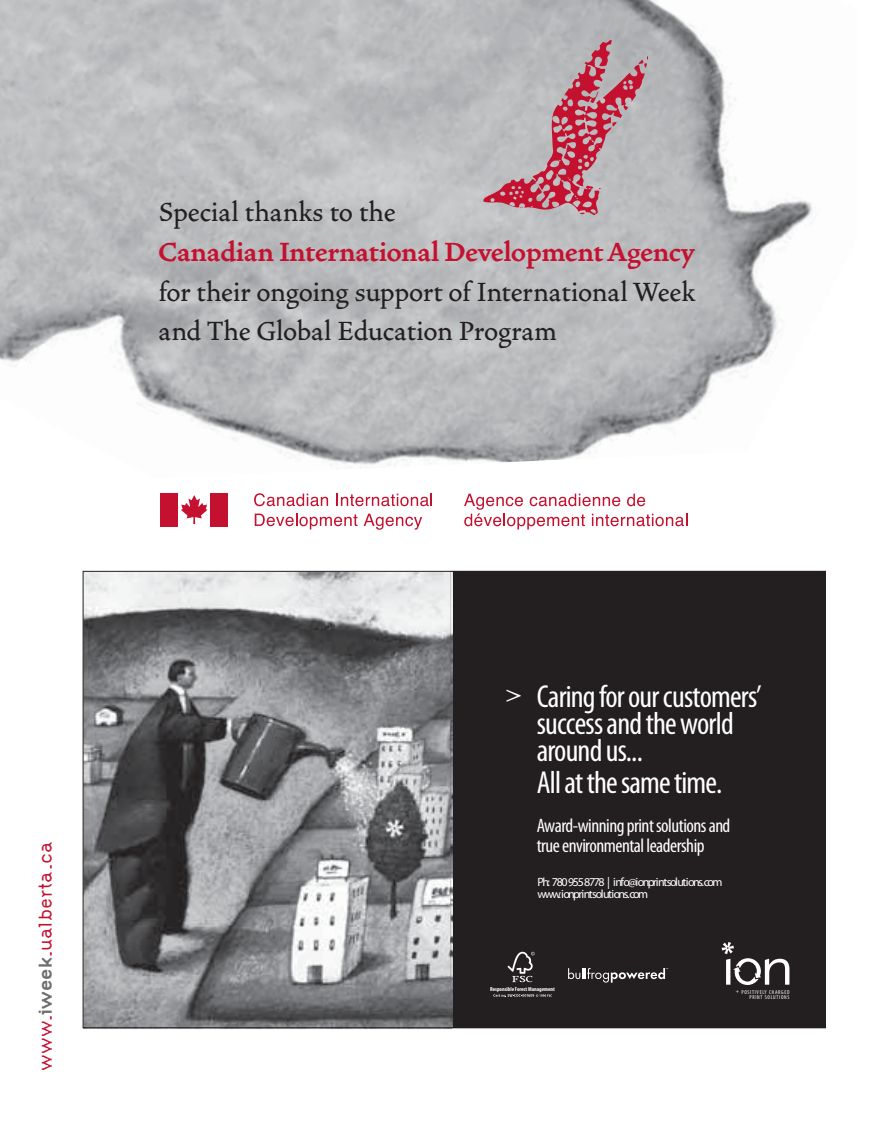
<style>
.page{position:relative;width:881px;height:1137px;background:#fff}
.page>*{position:absolute;margin:0;border:0;box-sizing:border-box;transform-origin:0 0}
.t1{font:500 33px/39.6px "Vendetta";color:#231f20}
.t2{font:700 33px "Vendetta";color:#c41130}
.t3{font:condensed 31.95px/27px "Myriad Pro";letter-spacing:-.025em;color:#fff}
.t4{font:condensed 19.5px/19.5px "Myriad Pro";letter-spacing:-.025em;color:#fff}
.t5{font:300 19.5px "Simplex";letter-spacing:-.005em;color:#c41130}
.t6{font:600 condensed 12px/12px "Myriad Pro";letter-spacing:-.115em;color:#fff}
.t7{font:condensed 5.7px/5.2px "Myriad Pro";letter-spacing:.12em;color:#fff;text-align:right}
.t8{font:700 condensed 5.7px "Myriad Pro";color:#fff}
.s1{font-weight:700;color:#6d6e70}
</style>
<div class="page">
<img style="left:0;top:0;width:812px;height:468px">
<div style="left:452px;top:573px;width:371px;height:453px;background:#231f20"></div>
<img style="left:83px;top:573px;width:369px;height:456px">
<img style="left:450px;top:573px;width:2px;height:453px">
<svg style="left:721px;top:942px;width:68px;height:43px"></svg>
<svg style="left:493px;top:951px;width:58px;height:46px"></svg>
<svg style="left:567px;top:968px;width:100px;height:14px"></svg>
<svg style="left:482px;top:39px;width:165px;height:176px"></svg>
<div style="left:161px;top:493px;width:17px;height:33px;background:#c41130"></div>
<svg style="left:181px;top:495px;width:26px;height:29px"></svg>
<div style="left:210px;top:493px;width:18px;height:33px;background:#c41130"></div>
<svg style="left:464px;top:493px;width:223px;height:36px"></svg>
<svg style="left:254px;top:493px;width:74px;height:13px"></svg>
<svg style="left:336px;top:493px;width:96px;height:13px"></svg>
<svg style="left:254px;top:513px;width:103px;height:16px"></svg>
<svg style="left:363px;top:513px;width:59px;height:17px"></svg>
<svg style="left:506px;top:688px;width:14px;height:14px"></svg>
<p class="t1" style="left:158px;top:193px;width:238px">Special thanks to the</p>
<p class="t2" style="left:158px;top:237px;width:537px">Canadian International Development Agency</p>
<p class="t1" style="left:158px;top:272px;width:537px">for their ongoing support of International Week and The Global Education Program</p>
<p class="t5" style="left:38px;top:1071px;width:231px;rotate:-90deg">www.<span class="s1">iweek</span>.ualberta.ca</p>
<p class="t3" style="left:536px;top:686px;width:226px">Caring for our customers’ success and the world around us...</p>
<p class="t3" style="left:536px;top:772px;width:187px">All at the same time.</p>
<p class="t4" style="left:536px;top:817px;width:195px">Award-winning print solutions and true environmental leadership</p>
<p class="t6" style="left:537px;top:875px;width:186px">Ph: 7809558778 | info@ionprintsolutions.com www.ionprintsolutions.com</p>
<p class="t8" style="left:490px;top:985px;width:66px">Responsible Forest Management</p>
<p class="t7" style="left:735px;top:989px;width:55px">+ POSITIVELY CHARGED<br>PRINT SOLUTIONS</p>
</div>
